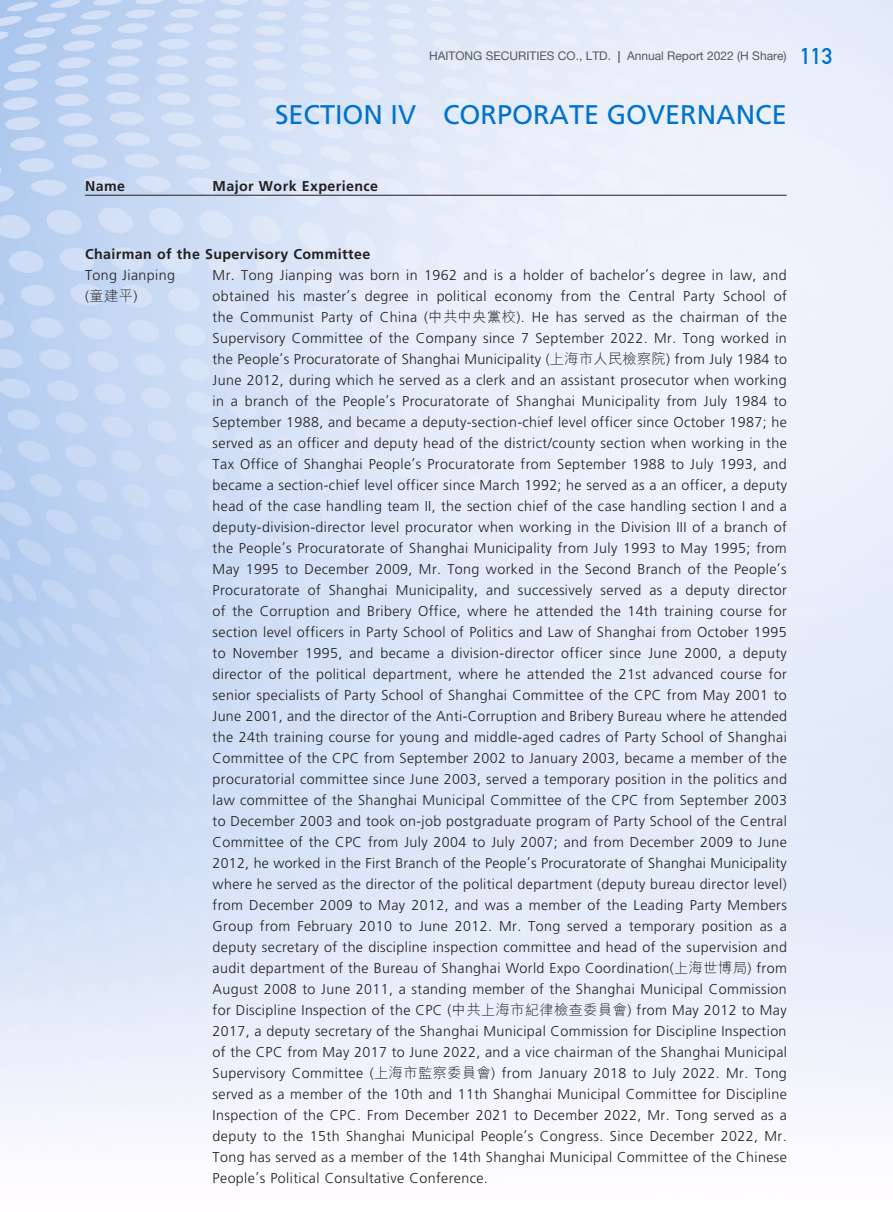
<style>
.page{position:relative;width:893px;height:1212px;background:#fff}
.page>*{position:absolute;margin:0;border:0;box-sizing:border-box;transform-origin:0 0}
.t1{font:27px "Frutiger LT Std";color:#0073ce}
.t2{font:300 14.25px/21px "Frutiger LT Std";letter-spacing:.03em;color:#231f20;text-align:justify}
.t3{font:700 14.25px "Frutiger LT Std";letter-spacing:.03em;color:#231f20}
.t4{font:300 14.25px "M Hei HK";color:#231f20}
.t5{font:12px "Helvetica Neue LT Std";color:#57585a}
.s1{font-family:"Frutiger LT Std";font-weight:700}
.s2{font-family:"DIN Mittelschrift Std";font-size:22.5px;color:#0073ce}
.s3{font-family:"Frutiger LT Std"}
.s4{font-family:"M Hei HK"}
</style>
<div class="page">
<hr style="left:85px;top:195px;width:128px;height:1px;background:#231f20">
<hr style="left:213px;top:195px;width:574px;height:1px;background:#231f20">
<p class="t5" style="left:429px;top:49px;width:405px">HAITONG SECURITIES CO., LTD. <span class="s1">|</span> Annual Report 2022 (H Share) <span class="s2">113</span></p>
<h1 class="t1" style="left:275px;top:99px;width:513px">SECTION IV CORPORATE GOVERNANCE</h1>
<p class="t3" style="left:85px;top:178px;width:41px">Name</p>
<p class="t3" style="left:213px;top:178px;width:167px">Major Work Experience</p>
<p class="t3" style="left:85px;top:245px;width:287px">Chairman of the Supervisory Committee</p>
<p class="t2" style="left:85px;top:264px;width:91px">Tong Jianping</p>
<p class="t4" style="left:85px;top:288px;width:54px"><span class="s3">(</span>童建平<span class="s3">)</span></p>
<p class="t2" style="left:213px;top:264px;width:576px">Mr. Tong Jianping was born in 1962 and is a holder of bachelor’s degree in law, and obtained his master’s degree in political economy from the Central Party School of the Communist Party of China (<span class="s4">中共中央黨校</span>). He has served as the chairman of the Supervisory Committee of the Company since 7 September 2022. Mr. Tong worked in the People’s Procuratorate of Shanghai Municipality (<span class="s4">上海市人民檢察院</span>) from July 1984 to June 2012, during which he served as a clerk and an assistant prosecutor when working in a branch of the People’s Procuratorate of Shanghai Municipality from July 1984 to September 1988, and became a deputy-section-chief level officer since October 1987; he served as an officer and deputy head of the district/county section when working in the Tax Office of Shanghai People’s Procuratorate from September 1988 to July 1993, and became a section-chief level officer since March 1992; he served as a an officer, a deputy head of the case handling team II, the section chief of the case handling section I and a deputy-division-director level procurator when working in the Division III of a branch of the People’s Procuratorate of Shanghai Municipality from July 1993 to May 1995; from May 1995 to December 2009, Mr. Tong worked in the Second Branch of the People’s Procuratorate of Shanghai Municipality, and successively served as a deputy director of the Corruption and Bribery Office, where he attended the 14th training course for section level officers in Party School of Politics and Law of Shanghai from October 1995 to November 1995, and became a division-director officer since June 2000, a deputy director of the political department, where he attended the 21st advanced course for senior specialists of Party School of Shanghai Committee of the CPC from May 2001 to June 2001, and the director of the Anti-Corruption and Bribery Bureau where he attended the 24th training course for young and middle-aged cadres of Party School of Shanghai Committee of the CPC from September 2002 to January 2003, became a member of the procuratorial committee since June 2003, served a temporary position in the politics and law committee of the Shanghai Municipal Committee of the CPC from September 2003 to December 2003 and took on-job postgraduate program of Party School of the Central Committee of the CPC from July 2004 to July 2007; and from December 2009 to June 2012, he worked in the First Branch of the People’s Procuratorate of Shanghai Municipality where he served as the director of the political department (deputy bureau director level) from December 2009 to May 2012, and was a member of the Leading Party Members Group from February 2010 to June 2012. Mr. Tong served a temporary position as a deputy secretary of the discipline inspection committee and head of the supervision and audit department of the Bureau of Shanghai World Expo Coordination(<span class="s4">上海世博局</span>) from August 2008 to June 2011, a standing member of the Shanghai Municipal Commission for Discipline Inspection of the CPC (<span class="s4">中共上海市紀律檢查委員會</span>) from May 2012 to May 2017, a deputy secretary of the Shanghai Municipal Commission for Discipline Inspection of the CPC from May 2017 to June 2022, and a vice chairman of the Shanghai Municipal Supervisory Committee (<span class="s4">上海市監察委員會</span>) from January 2018 to July 2022. Mr. Tong served as a member of the 10th and 11th Shanghai Municipal Committee for Discipline Inspection of the CPC. From December 2021 to December 2022, Mr. Tong served as a deputy to the 15th Shanghai Municipal People’s Congress. Since December 2022, Mr.<br>Tong has served as a member of the 14th Shanghai Municipal Committee of the Chinese People’s Political Consultative Conference.</p>
</div>
